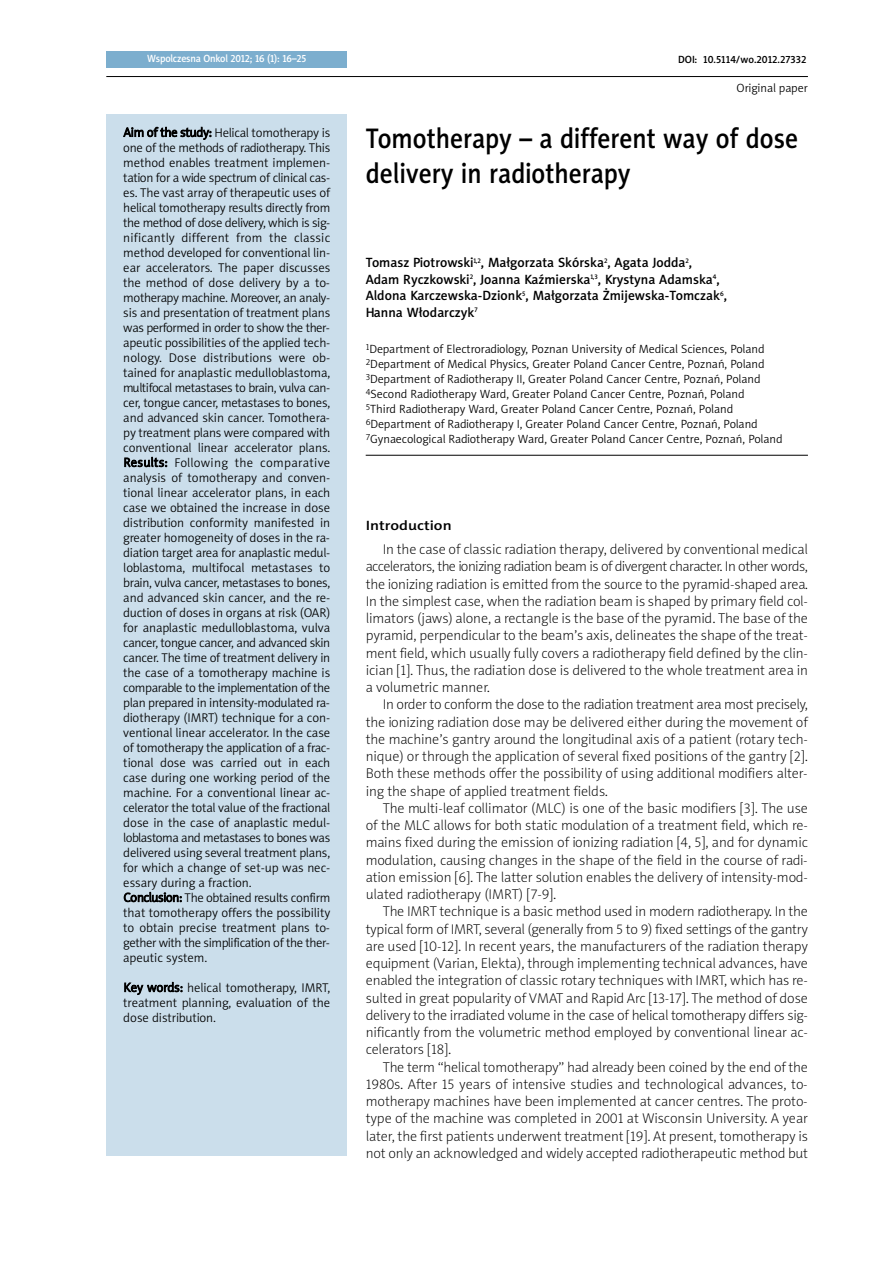
<style>
.page{position:relative;width:893px;height:1263px;background:#fff}
.page>*{position:absolute;margin:0;border:0;box-sizing:border-box;transform-origin:0 0}
.t1{font:28.5px/34.5px "Naomi Sans EFNPS Medium";color:#000;scale:.9 1}
.t2{font:14.25px/17.2px "Naomi Sans EFNPS Thin";color:#000;text-align:justify}
.t3{font:13.5px/16.5px "Naomi Sans EFNPS Medium";color:#000}
.t4{font:13.5px "Naomi Sans EFNPS Medium";color:#000;scale:1.2 1}
.t5{font:12.75px/15px "Naomi Sans EFNPS Light";letter-spacing:-.01em;color:#000}
.t6{font:12px/15px "Naomi Sans EFNPS Light";color:#000}
.t7{font:10.5px "Naomi Sans EFNPS Medium";letter-spacing:-.015em;color:#fff;scale:.95 1}
.t8{font:10.5px "Naomi Sans EFNPS Medium";color:#000}
</style>
<div class="page">
<div style="left:106px;top:114px;width:241px;height:1041px;background:#cbdeeb"></div>
<div style="left:106px;top:51px;width:241px;height:16px;background:#7caece"></div>
<hr style="left:106px;top:76px;width:702px;height:1px;background:#000">
<hr style="left:366px;top:455px;width:442px;height:1px;background:#000">
<p class="t7" style="left:147px;top:54px;width:169px">Wspolczesna Onkol 2012; 16 (1): 16–25</p>
<p class="t5" style="left:123px;top:126px;width:208px">Aim of the study: Helical tomotherapy is one of the methods of radiotherapy. This method enables treatment implemen&shy;tation for a wide spectrum of clinical cas&shy;es. The vast array of therapeutic uses of helical tomotherapy results directly from the method of dose delivery, which is sig&shy;nificantly different from the classic method developed for conventional lin&shy;ear accelerators. The paper discusses the method of dose delivery by a to&shy;motherapy machine. Moreover, an analy&shy;sis and presentation of treatment plans was performed in order to show the ther&shy;apeutic possibilities of the applied tech&shy;nology. Dose distributions were ob&shy;tained for anaplastic medulloblastoma, multifocal metastases to brain, vulva can&shy;cer, tongue cancer, metastases to bones, and advanced skin cancer. Tomothera&shy;py treatment plans were compared with conventional linear accelerator plans.<br>Results: Following the comparative analysis of tomotherapy and conven&shy;tional linear accelerator plans, in each case we obtained the increase in dose distribution conformity manifested in greater homogeneity of doses in the ra&shy;diation target area for anaplastic medul&shy;loblastoma, multifocal metastases to brain, vulva cancer, metastases to bones, and advanced skin cancer, and the re&shy;duction of doses in organs at risk (OAR) for anaplastic medulloblastoma, vulva cancer, tongue cancer, and advanced skin cancer. The time of treatment delivery in the case of a tomotherapy machine is comparable to the implementation of the plan prepared in intensity-modulated ra&shy;diotherapy (IMRT) technique for a con&shy;ventional linear accelerator. In the case of tomotherapy the application of a frac&shy;tional dose was carried out in each case during one working period of the machine. For a conventional linear ac&shy;celerator the total value of the fractional dose in the case of anaplastic medul&shy;loblastoma and metastases to bones was delivered using several treatment plans, for which a change of set-up was nec&shy;essary during a fraction.<br>Conclusion: The obtained results confirm that tomotherapy offers the possibility to obtain precise treatment plans to&shy;gether with the simplification of the ther&shy;apeutic system.</p>
<p class="t5" style="left:123px;top:981px;width:208px;text-align:justify">Key words: helical tomotherapy, IMRT, treatment planning, evaluation of the dose distribution.</p>
<p class="t8" style="left:678px;top:55px;width:130px">DOI: 10.5114/wo.2012.27332</p>
<p class="t6" style="left:736px;top:81px;width:73px">Original paper</p>
<h1 class="t1" style="left:366px;top:124px;width:482px">Tomotherapy – a different way of dose delivery in radiotherapy</h1>
<p class="t3" style="left:366px;top:256px;width:363px">Tomasz Piotrowski<sup>1,2</sup>, Małgorzata Skórska<sup>2</sup>, Agata Jodda<sup>2</sup>, Adam Ryczkowski<sup>2</sup>, Joanna Kaźmierska<sup>1,3</sup>, Krystyna Adamska<sup>4</sup>, Aldona Karczewska-Dzionk<sup>5</sup>, Małgorzata Żmijewska-Tomczak<sup>6</sup>, Hanna Włodarczyk<sup>7</sup></p>
<p class="t6" style="left:366px;top:343px;width:418px"><sup>1</sup>Department of Electroradiology, Poznan University of Medical Sciences, Poland <sup>2</sup>Department of Medical Physics, Greater Poland Cancer Centre, Poznań, Poland <sup>3</sup>Department of Radiotherapy II, Greater Poland Cancer Centre, Poznań, Poland <sup>4</sup>Second Radiotherapy Ward, Greater Poland Cancer Centre, Poznań, Poland<br><sup>5</sup>Third Radiotherapy Ward, Greater Poland Cancer Centre, Poznań, Poland <sup>6</sup>Department of Radiotherapy I, Greater Poland Cancer Centre, Poznań, Poland <sup>7</sup>Gynaecological Radiotherapy Ward, Greater Poland Cancer Centre, Poznań, Poland</p>
<p class="t4" style="left:366px;top:521px;width:73px">Introduction</p>
<p class="t2" style="left:366px;top:542px;width:444px;text-indent:17px">In the case of classic radiation therapy, delivered by conventional medical accelerators, the ionizing radiation beam is of divergent character. In other words, the ionizing radiation is emitted from the source to the pyramid-shaped area.<br>In the simplest case, when the radiation beam is shaped by primary field col&shy;limators (jaws) alone, a rectangle is the base of the pyramid. The base of the pyramid, perpendicular to the beam’s axis, delineates the shape of the treat&shy;ment field, which usually fully covers a radiotherapy field defined by the clin&shy;ician [1]. Thus, the radiation dose is delivered to the whole treatment area in a volumetric manner.</p>
<p class="t2" style="left:366px;top:697px;width:444px;text-indent:17px">In order to conform the dose to the radiation treatment area most precisely, the ionizing radiation dose may be delivered either during the movement of the machine’s gantry around the longitudinal axis of a patient (rotary tech&shy;nique) or through the application of several fixed positions of the gantry [2].<br>Both these methods offer the possibility of using additional modifiers alter&shy;ing the shape of applied treatment fields.</p>
<p class="t2" style="left:366px;top:801px;width:444px;text-indent:17px">The multi-leaf collimator (MLC) is one of the basic modifiers [3]. The use of the MLC allows for both static modulation of a treatment field, which re&shy;mains fixed during the emission of ionizing radiation [4, 5], and for dynamic modulation, causing changes in the shape of the field in the course of radi&shy;ation emission [6]. The latter solution enables the delivery of intensity-mod&shy;ulated radiotherapy (IMRT) [7-9].</p>
<p class="t2" style="left:366px;top:904px;width:444px;text-indent:17px">The IMRT technique is a basic method used in modern radiotherapy. In the typical form of IMRT, several (generally from 5 to 9) fixed settings of the gantry are used [10-12]. In recent years, the manufacturers of the radiation therapy equipment (Varian, Elekta), through implementing technical advances, have enabled the integration of classic rotary techniques with IMRT, which has re&shy;sulted in great popularity of VMAT and Rapid Arc [13-17]. The method of dose delivery to the irradiated volume in the case of helical tomotherapy differs sig&shy;nificantly from the volumetric method employed by conventional linear ac&shy;celerators [18].</p>
<p class="t2" style="left:366px;top:1059px;width:444px;text-indent:17px">The term “helical tomotherapy” had already been coined by the end of the 1980s. After 15 years of intensive studies and technological advances, to&shy;motherapy machines have been implemented at cancer centres. The proto&shy;type of the machine was completed in 2001 at Wisconsin University. A year later, the first patients underwent treatment [19]. At present, tomotherapy is not only an acknowledged and widely accepted radiotherapeutic method but</p>
</div>
